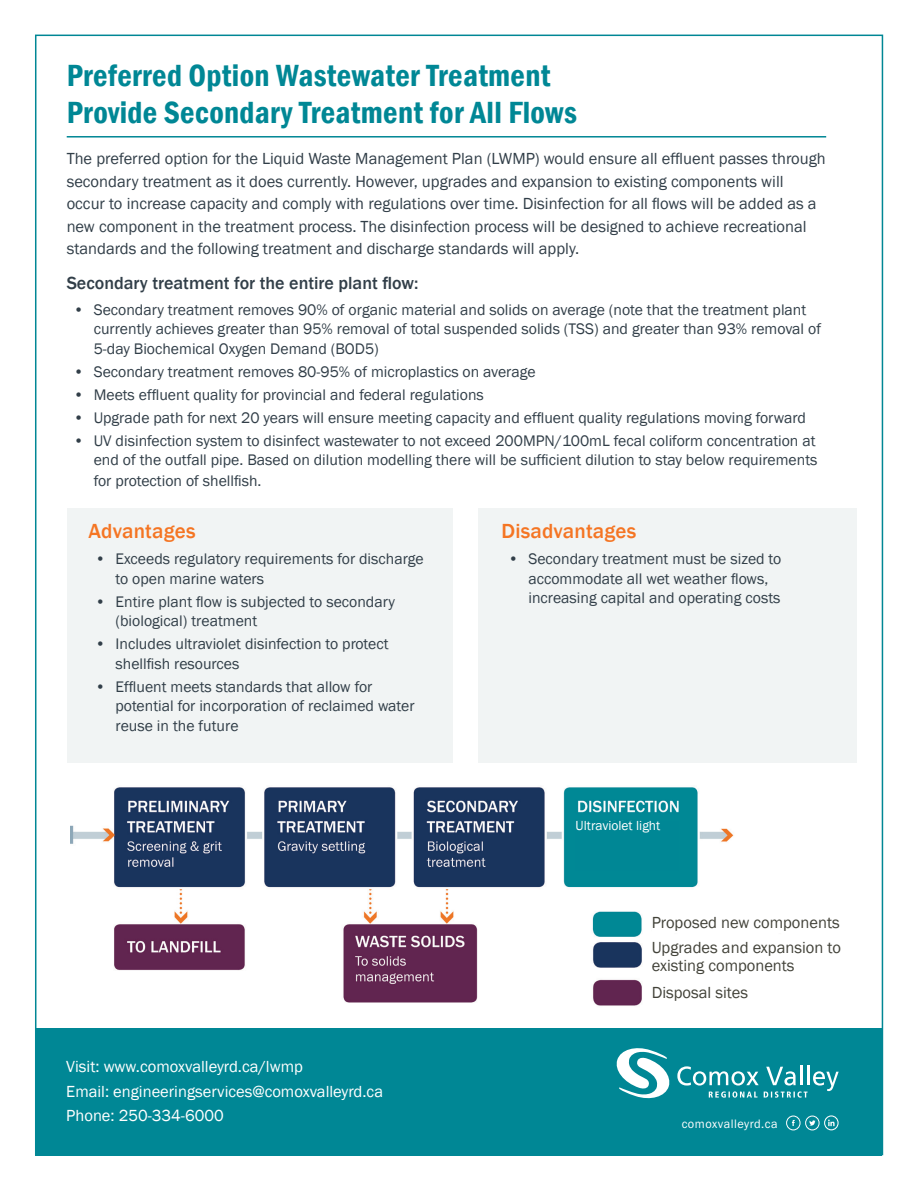
<style>
.page{position:relative;width:918px;height:1188px;background:#fff}
.page>*{position:absolute;margin:0;border:0;box-sizing:border-box;transform-origin:0 0}
.t1{font:600 condensed 31.5px "Franklin Gothic";letter-spacing:.01em;color:#008795}
.t2{font:500 21px "Franklin Gothic";letter-spacing:.01em;color:#f57523}
.t3{font:500 18px "Franklin Gothic";color:#313e48}
.t4{font:16.5px/22.5px "Franklin Gothic";color:#313e48}
.t5{font:16.5px "Franklin Gothic";color:#fff}
.t6{font:16.5px/18px "Franklin Gothic";color:#424239}
.t7{font:15.75px/19.5px "Franklin Gothic";color:#313e48}
.t8{font:13.5px "Franklin Gothic";color:#fff}
.t9{font:12.6px "Franklin Gothic";letter-spacing:.04em;color:#fff}
</style>
<div class="page">
<hr style="left:67px;top:136px;width:759px;height:2px;background:#008795">
<div style="left:35px;top:1028px;width:847px;height:127px;background:#008795"></div>
<div style="left:478px;top:508px;width:379px;height:255px;background:#f1f4f4"></div>
<div style="left:67px;top:508px;width:386px;height:255px;background:#f1f4f4"></div>
<img style="left:71px;top:787px;width:663px;height:216px">
<img style="left:587px;top:901px;width:147px;height:67px">
<svg style="left:617px;top:1048px;width:222px;height:51px"></svg>
<div style="left:805px;top:1116px;width:15px;height:14px;border:1px solid #fff;border-radius:50%"></div>
<svg style="left:809px;top:1120px;width:6px;height:6px"></svg>
<div style="left:824px;top:1115px;width:15px;height:15px;border:1px solid #fff;border-radius:50%"></div>
<svg style="left:828px;top:1120px;width:7px;height:6px"></svg>
<div style="left:786px;top:1116px;width:14px;height:14px;border:1px solid #fff;border-radius:50%"></div>
<svg style="left:792px;top:1120px;width:3px;height:6px"></svg>
<div style="left:652px;top:942px;width:206px;height:35px;background:#fff"></div>
<div style="left:576px;top:821px;width:103px;height:49px;background:#008795"></div>
<div style="left:652px;top:916px;width:205px;height:17px;background:#fff"></div>
<img style="left:587px;top:977px;width:147px;height:29px">
<div style="left:652px;top:986px;width:220px;height:17px;background:#fff"></div>
<p class="t1" style="left:67px;top:54px;width:485px">Preferred Option Wastewater Treatment</p>
<p class="t1" style="left:67px;top:92px;width:512px">Provide Secondary Treatment for All Flows</p>
<p class="t4" style="left:67px;top:148px;width:760px">The preferred option for the Liquid Waste Management Plan (LWMP) would ensure all effluent passes through secondary treatment as it does currently. However, upgrades and expansion to existing components will occur to increase capacity and comply with regulations over time. Disinfection for all flows will be added as a new component in the treatment process. The disinfection process will be designed to achieve recreational standards and the following treatment and discharge standards will apply.</p>
<p class="t3" style="left:67px;top:272px;width:353px">Secondary treatment for the entire plant flow:</p>
<p class="t7" style="left:94px;top:300px;width:729px;text-indent:-20px">• Secondary treatment removes 90% of organic material and solids on average (note that the treatment plant currently achieves greater than 95% removal of total suspended solids (TSS) and greater than 93% removal of<br>5-day Biochemical Oxygen Demand (BOD5)</p>
<p class="t7" style="left:73px;top:362px;width:464px">• Secondary treatment removes 80-95% of microplastics on average</p>
<p class="t7" style="left:73px;top:385px;width:412px">• Meets effluent quality for provincial and federal regulations</p>
<p class="t7" style="left:73px;top:408px;width:734px">• Upgrade path for next 20 years will ensure meeting capacity and effluent quality regulations moving forward</p>
<p class="t7" style="left:73px;top:431px;width:746px;text-align:right">• UV disinfection system to disinfect wastewater to not exceed 200MPN/100mL fecal coliform concentration at end of the outfall pipe. Based on dilution modelling there will be sufficient dilution to stay below requirements</p>
<p class="t7" style="left:94px;top:472px;width:169px">for protection of shellfish.</p>
<p class="t2" style="left:89px;top:518px;width:109px">Advantages</p>
<p class="t7" style="left:116px;top:550px;width:310px;text-indent:-20px">• Exceeds regulatory requirements for discharge to open marine waters</p>
<p class="t7" style="left:116px;top:592px;width:281px;text-indent:-20px">• Entire plant flow is subjected to secondary (biological) treatment</p>
<p class="t7" style="left:116px;top:635px;width:275px;text-indent:-20px">• Includes ultraviolet disinfection to protect shellfish resources</p>
<p class="t7" style="left:116px;top:677px;width:300px;text-indent:-20px">• Effluent meets standards that allow for potential for incorporation of reclaimed water reuse in the future</p>
<p class="t2" style="left:501px;top:518px;width:136px">Disadvantages</p>
<p class="t7" style="left:528px;top:550px;width:254px;text-indent:-20px">• Secondary treatment must be sized to accommodate all wet weather flows, increasing capital and operating costs</p>
<p class="t8" style="left:576px;top:817px;width:86px">Ultraviolet light</p>
<p class="t6" style="left:652px;top:914px;width:190px">Proposed new components</p>
<p class="t6" style="left:652px;top:939px;width:191px">Upgrades and expansion to existing components</p>
<p class="t5" style="left:66px;top:1056px;width:238px">Visit: www.comoxvalleyrd.ca/lwmp</p>
<p class="t5" style="left:66px;top:1081px;width:318px">Email: engineeringservices@comoxvalleyrd.ca</p>
<p class="t5" style="left:66px;top:1106px;width:159px">Phone: 250-334-6000</p>
<p class="t6" style="left:652px;top:984px;width:98px">Disposal sites</p>
<p class="t9" style="left:682px;top:1115px;width:97px">comoxvalleyrd.ca</p>
</div>
